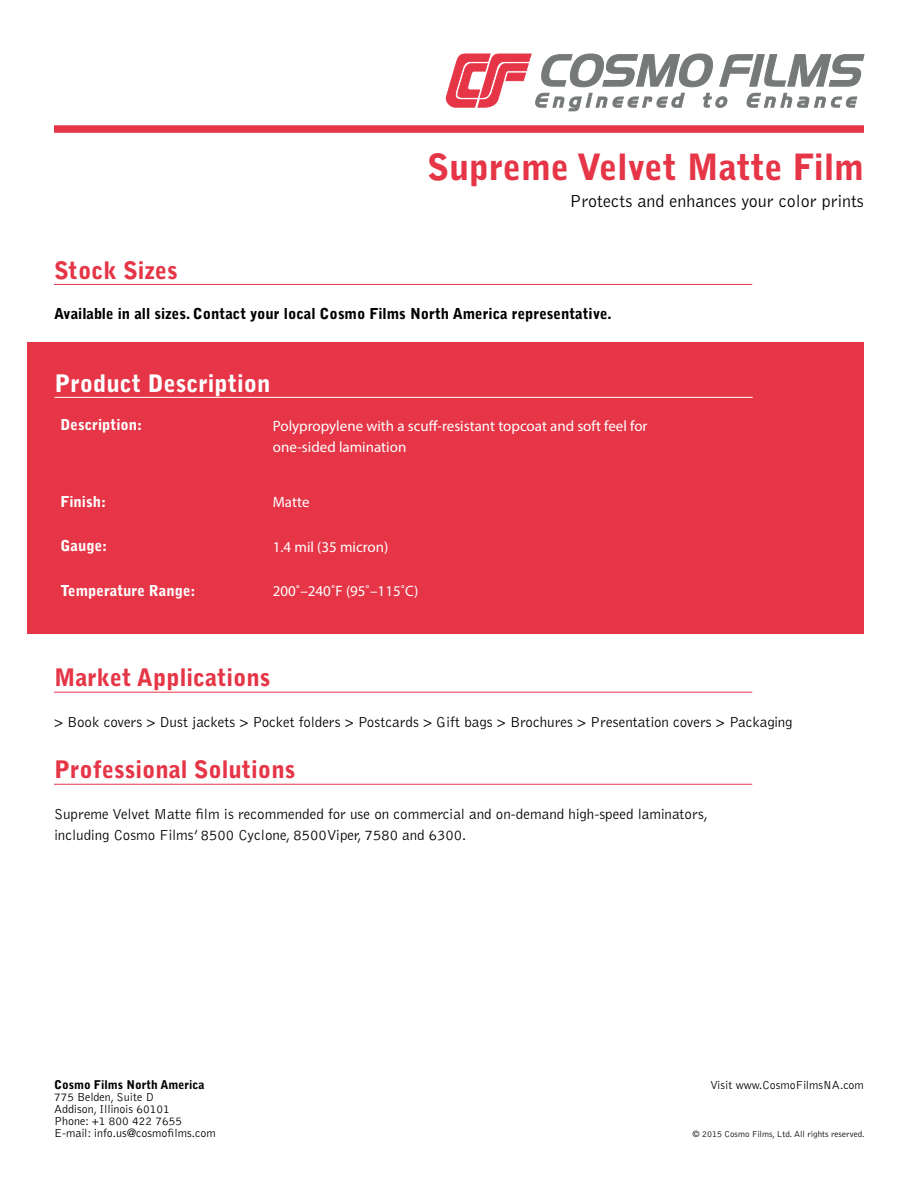
<style>
.page{position:relative;width:918px;height:1188px;background:#fff}
.page>*{position:absolute;margin:0;border:0;box-sizing:border-box;transform-origin:0 0}
.t1{font:900 36px "Bell Gothic";color:#e53546}
.t2{font:900 24px "Bell Gothic";color:#e53546}
.t3{font:900 24px "Bell Gothic";color:#fff}
.t4{font:300 18px "Bell Gothic";color:#000}
.t5{font:300 15px/21px "Bell Gothic";color:#000}
.t6{font:15px/21px "Myriad Pro";color:#fff}
.t7{font:900 15px "Bell Gothic";color:#000}
.t8{font:900 15px "Bell Gothic";color:#fff}
.t9{font:300 12px/12px "Bell Gothic";color:#000}
.t10{font:900 12px "Bell Gothic";color:#000}
.t11{font:300 9px "Bell Gothic";color:#000}
</style>
<div class="page">
<div style="left:54px;top:125px;width:810px;height:8px;background:#e53546"></div>
<svg style="left:445px;top:53px;width:420px;height:59px"></svg>
<hr style="left:54px;top:284px;width:698px;height:1px;background:#e53546">
<hr style="left:54px;top:692px;width:698px;height:1px;background:#e53546">
<hr style="left:54px;top:784px;width:698px;height:1px;background:#e53546">
<div style="left:27px;top:342px;width:837px;height:292px;background:#e53546"></div>
<hr style="left:55px;top:397px;width:698px;height:1px;background:#fff">
<h2 class="t2" style="left:54px;top:256px;width:125px">Stock Sizes</h2>
<h1 class="t1" style="left:427px;top:147px;width:438px">Supreme Velvet Matte Film</h1>
<p class="t4" style="left:570px;top:192px;width:296px">Protects and enhances your color prints</p>
<p class="t7" style="left:54px;top:305px;width:559px">Available in all sizes. Contact your local Cosmo Films North America representative.</p>
<h2 class="t3" style="left:55px;top:369px;width:218px">Product Description</h2>
<p class="t8" style="left:61px;top:416px;width:83px">Description:</p>
<p class="t6" style="left:273px;top:415px;width:376px">Polypropylene with a scuff-resistant topcoat and soft feel for one-sided lamination</p>
<p class="t8" style="left:61px;top:493px;width:47px">Finish:</p>
<p class="t6" style="left:273px;top:491px;width:38px">Matte</p>
<p class="t8" style="left:61px;top:537px;width:48px">Gauge:</p>
<p class="t6" style="left:273px;top:536px;width:117px">1.4 mil (35 micron)</p>
<p class="t8" style="left:61px;top:582px;width:137px">Temperature Range:</p>
<p class="t6" style="left:273px;top:580px;width:147px">200˚–240˚F (95˚–115˚C)</p>
<h2 class="t2" style="left:54px;top:664px;width:218px">Market Applications</h2>
<p class="t5" style="left:54px;top:712px;width:740px">&gt; Book covers &gt; Dust jackets &gt; Pocket folders &gt; Postcards &gt; Gift bags &gt; Brochures &gt; Presentation covers &gt; Packaging</p>
<h2 class="t2" style="left:54px;top:756px;width:243px">Professional Solutions</h2>
<p class="t5" style="left:54px;top:804px;width:656px">Supreme Velvet Matte film is recommended for use on commercial and on-demand high-speed laminators, including Cosmo Films’ 8500 Cyclone, 8500Viper, 7580 and 6300.</p>
<p class="t10" style="left:54px;top:1077px;width:152px">Cosmo Films North America</p>
<p class="t9" style="left:54px;top:1091px;width:163px">775 Belden, Suite D<br>Addison, Illinois 60101<br>Phone: +1 800 422 7655<br>E-mail: info.us@cosmofilms.com</p>
<p class="t9" style="left:710px;top:1079px;width:155px">Visit www.CosmoFilmsNA.com</p>
<p class="t11" style="left:692px;top:1129px;width:174px">© 2015 Cosmo Films, Ltd. All rights reserved.</p>
</div>
